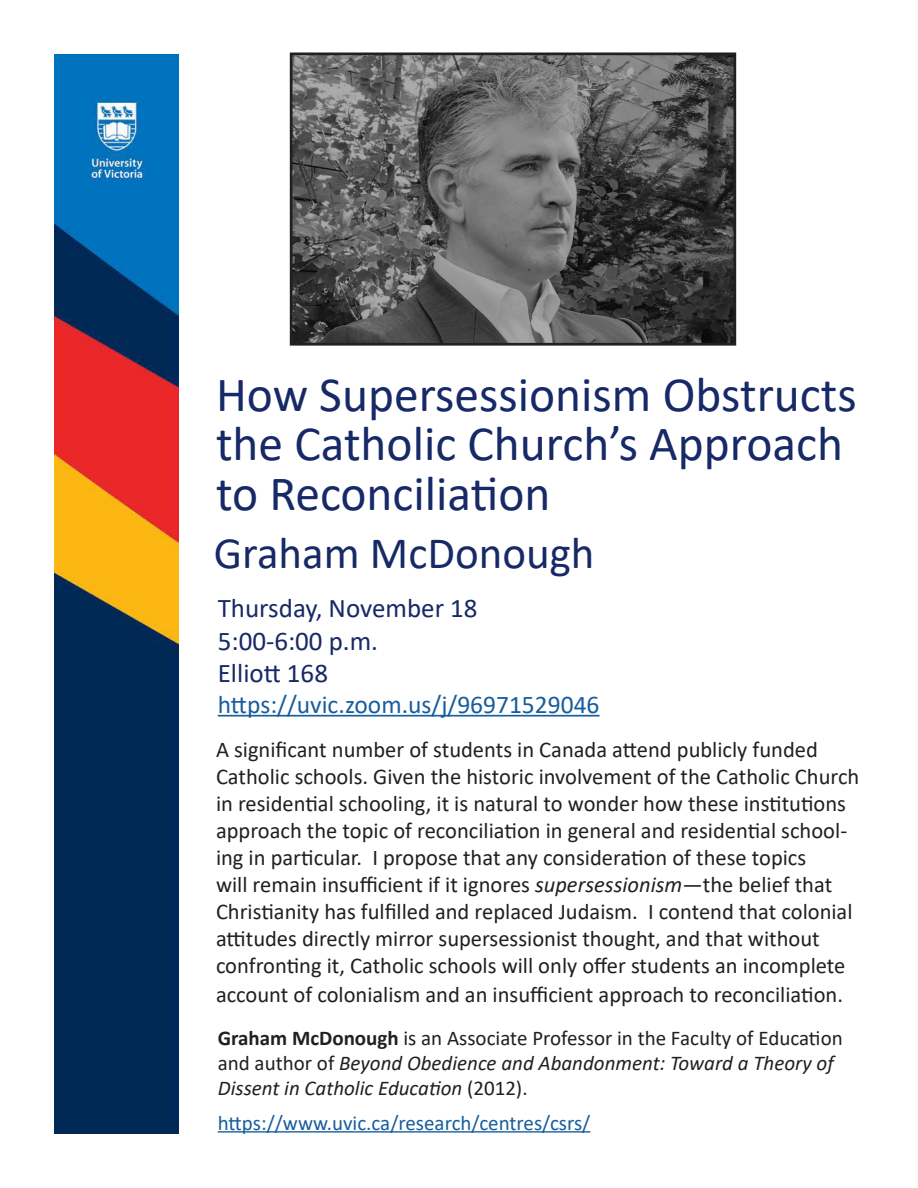
<style>
.page{position:relative;width:918px;height:1188px;background:#fff}
.page>*{position:absolute;margin:0;border:0;box-sizing:border-box;transform-origin:0 0}
.event-name{font:49.5px/49.5px "Calibri";color:#172966}
.CSRS-thursday-lectur{font:45px "Calibri";color:#172966}
.date{font:27px "Calibri";color:#172966}
.date-2{font:25.5px "Calibri";color:#175d9e}
.description{font:22.5px/27px "Calibri";color:#231f20}
.description-2{font:italic 21px/25.2px "Calibri";color:#231f20}
.url{font:21px "Calibri";color:#175d9e}
.s1{font-style:italic}
.s2{font-weight:700;font-style:normal}
.s3{font-style:normal}
</style>
<div class="page">
<img style="left:54px;top:54px;width:124px;height:1080px">
<hr style="left:218px;top:715px;width:382px;height:2px;background:#175d9e">
<hr style="left:218px;top:1131px;width:372px;height:2px;background:#175d9e">
<img style="left:294px;top:57px;width:438px;height:285px">
<div style="left:290px;top:53px;width:446px;height:293px;border:3px solid #231f20"></div>
<p class="event-name" style="left:216px;top:369px;width:642px">How Supersessionism Obstructs the Catholic Church’s Approach to Reconciliation</p>
<p class="CSRS-thursday-lectur" style="left:214px;top:522px;width:382px">Graham McDonough</p>
<p class="date" style="left:218px;top:590px;width:261px">Thursday, November 18</p>
<p class="date" style="left:218px;top:622px;width:162px">5:00-6:00 p.m.</p>
<p class="date" style="left:218px;top:654px;width:112px">Elliott 168</p>
<p class="date-2" style="left:218px;top:687px;width:383px">https://uvic.zoom.us/j/96971529046</p>
<p class="description" style="left:216px;top:735px;width:645px">A significant number of students in Canada attend publicly funded Catholic schools. Given the historic involvement of the Catholic Church in residential schooling, it is natural to wonder how these institutions approach the topic of reconciliation in general and residential school&shy;ing in particular. I propose that any consideration of these topics<br>will remain insufficient if it ignores <span class="s1">supersessionism</span>—the belief that Christianity has fulfilled and replaced Judaism. I contend that colonial attitudes directly mirror supersessionist thought, and that without confronting it, Catholic schools will only offer students an incomplete</p>
<p class="description" style="left:216px;top:981px;width:629px">account of colonialism and an insufficient approach to reconciliation.</p>
<p class="description-2" style="left:218px;top:1024px;width:626px"><span class="s2">Graham McDonough</span> <span class="s3">is an Associate Professor in the Faculty of Education and author of</span> Beyond Obedience and Abandonment: Toward a Theory of<br>Dissent in Catholic Education <span class="s3">(2012).</span></p>
<p class="url" style="left:218px;top:1108px;width:374px">https://www.uvic.ca/research/centres/csrs/</p>
</div>
